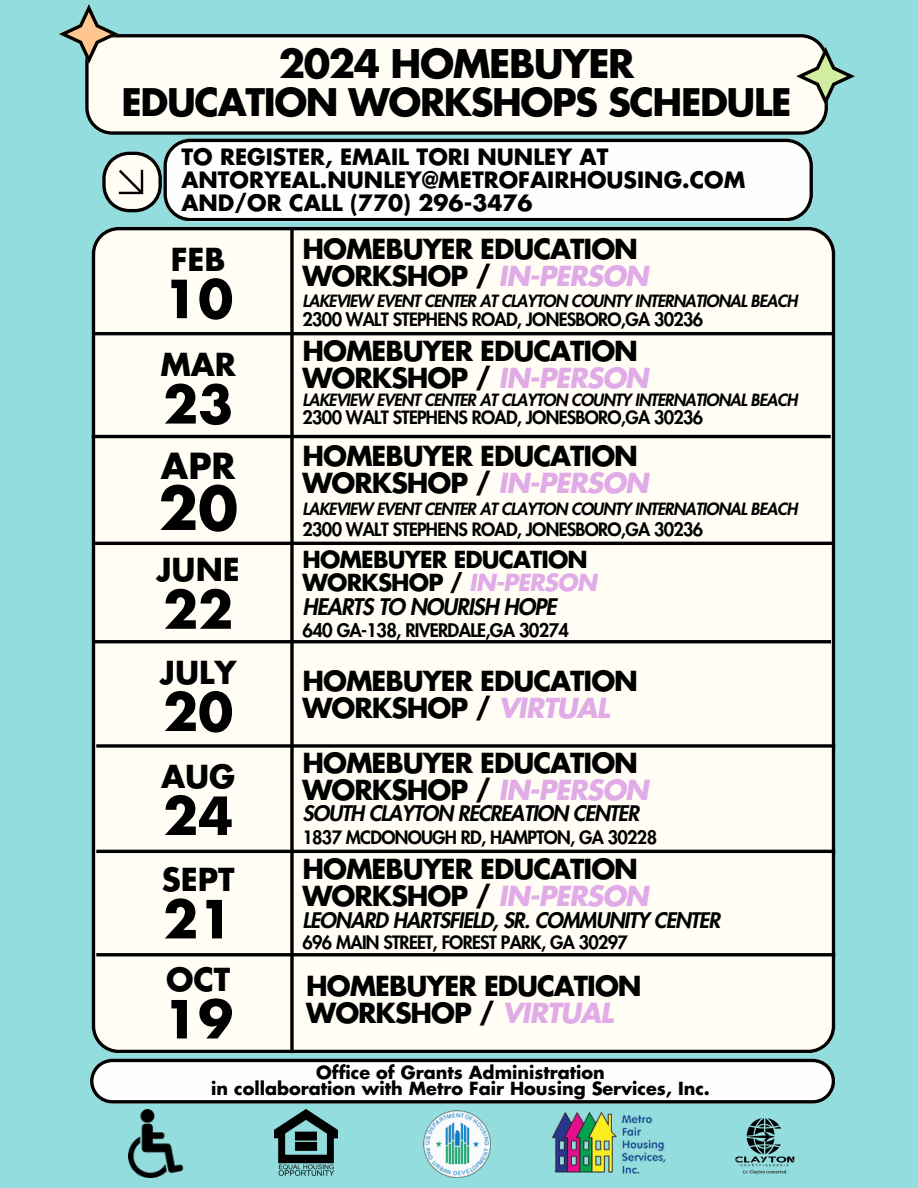
<style>
.page{position:relative;width:918px;height:1188px;background:#94ddde}
.page>*{position:absolute;margin:0;border:0;box-sizing:border-box;transform-origin:0 0}
.t1{font:700 57.9px "Futura LT Pro";color:#000}
.t2{font:700 51.15px "Futura LT Pro";color:#000}
.t3{font:700 38.55px "Futura LT Pro";letter-spacing:-.04em;color:#000}
.t4{font:700 37.2px "Futura LT Pro";letter-spacing:-.04em;color:#000}
.t5{font:700 35.1px "Futura LT Pro";color:#000}
.t6{font:700 31.05px "Futura LT Pro";color:#000}
.t7{font:700 27px "Futura LT Pro";letter-spacing:-.04em;color:#000}
.t8{font:700 22.95px "Futura LT Pro";letter-spacing:-.04em;color:#000}
.t9{font:italic 800 22.35px "Futura LT Pro";letter-spacing:-.04em;color:#000}
.t10{font:700 22.05px/23.7px "Futura LT Pro";color:#000}
.t11{font:italic 800 21px "Futura LT Pro";letter-spacing:-.04em;color:#000}
.t12{font:800 18.3px "Futura LT Pro";letter-spacing:-.04em;color:#000}
.t13{font:800 18px "Futura LT Pro";letter-spacing:-.04em;color:#000}
.t14{font:700 17.7px "Futura LT Pro";color:#000}
.t15{font:italic 800 16.5px "Futura LT Pro";letter-spacing:-.04em;color:#000}
.s1{font-style:italic;color:#e1abe8}
</style>
<div class="page">
<svg style="left:85px;top:34px;width:743px;height:101px;background:#ebe9e1"></svg>
<svg style="left:59px;top:4px;width:60px;height:60px"></svg>
<svg style="left:796px;top:47px;width:59px;height:59px"></svg>
<div style="left:92px;top:227px;width:743px;height:826px;background:#fffdf4"></div>
<hr style="left:94px;top:332px;width:739px;height:3px;background:#000">
<hr style="left:92px;top:435px;width:739px;height:3px;background:#000">
<hr style="left:95px;top:542px;width:739px;height:3px;background:#000">
<hr style="left:92px;top:640px;width:739px;height:3px;background:#000">
<hr style="left:96px;top:850px;width:739px;height:3px;background:#000">
<svg style="left:96px;top:744px;width:739px;height:4px;background:#272625"></svg>
<hr style="left:96px;top:953px;width:739px;height:3px;background:#000">
<svg style="left:290px;top:227px;width:4px;height:826px;background:#262524"></svg>
<svg style="left:163px;top:139px;width:650px;height:82px;background:#e8e9e9"></svg>
<svg style="left:102px;top:152px;width:60px;height:60px"></svg>
<svg style="left:90px;top:1059px;width:745px;height:45px;background:#d6d7d7"></svg>
<img style="left:275px;top:1109px;width:63px;height:67px">
<img style="left:129px;top:1109px;width:55px;height:69px">
<img style="left:424px;top:1111px;width:66px;height:66px">
<img style="left:551px;top:1113px;width:115px;height:61px">
<img style="left:734px;top:1118px;width:61px;height:57px">
<p class="t3" style="left:279px;top:46px;width:357px">2024 HOMEBUYER</p>
<p class="t4" style="left:122px;top:85px;width:671px">EDUCATION WORKSHOPS SCHEDULE</p>
<p class="t10" style="left:181px;top:146px;width:429px">TO REGISTER, EMAIL TORI NUNLEY AT</p>
<p class="t10" style="left:181px;top:169px;width:566px">ANTORYEAL.NUNLEY@METROFAIRHOUSING.COM<br>AND/OR CALL (770) 296-3476</p>
<p class="t6" style="left:171px;top:245px;width:56px">FEB</p>
<p class="t2" style="left:163px;top:276px;width:72px">10</p>
<p class="t6" style="left:160px;top:350px;width:77px">MAR</p>
<p class="t2" style="left:163px;top:381px;width:72px">23</p>
<p class="t5" style="left:161px;top:451px;width:76px">APR</p>
<p class="t1" style="left:158px;top:482px;width:81px">20</p>
<p class="t6" style="left:156px;top:555px;width:85px">JUNE</p>
<p class="t2" style="left:163px;top:587px;width:72px">22</p>
<p class="t6" style="left:160px;top:658px;width:78px">JULY</p>
<p class="t2" style="left:163px;top:689px;width:72px">20</p>
<p class="t6" style="left:161px;top:762px;width:76px">AUG</p>
<p class="t2" style="left:163px;top:793px;width:72px">24</p>
<p class="t6" style="left:162px;top:865px;width:75px">SEPT</p>
<p class="t2" style="left:163px;top:896px;width:72px">21</p>
<p class="t6" style="left:166px;top:965px;width:66px">OCT</p>
<p class="t2" style="left:163px;top:996px;width:72px">19</p>
<p class="t7" style="left:303px;top:237px;width:337px">HOMEBUYER EDUCATION</p>
<p class="t7" style="left:303px;top:264px;width:348px">WORKSHOP / <span class="s1">IN-PERSON</span></p>
<p class="t15" style="left:303px;top:293px;width:496px">LAKEVIEW EVENT CENTER AT CLAYTON COUNTY INTERNATIONAL BEACH</p>
<p class="t13" style="left:303px;top:311px;width:402px">2300 WALT STEPHENS ROAD, JONESBORO,GA 30236</p>
<p class="t7" style="left:303px;top:339px;width:337px">HOMEBUYER EDUCATION</p>
<p class="t7" style="left:303px;top:366px;width:348px">WORKSHOP / <span class="s1">IN-PERSON</span></p>
<p class="t15" style="left:303px;top:393px;width:496px">LAKEVIEW EVENT CENTER AT CLAYTON COUNTY INTERNATIONAL BEACH</p>
<p class="t13" style="left:303px;top:410px;width:402px">2300 WALT STEPHENS ROAD, JONESBORO,GA 30236</p>
<p class="t7" style="left:303px;top:443px;width:337px">HOMEBUYER EDUCATION</p>
<p class="t7" style="left:303px;top:470px;width:348px">WORKSHOP / <span class="s1">IN-PERSON</span></p>
<p class="t15" style="left:303px;top:501px;width:496px">LAKEVIEW EVENT CENTER AT CLAYTON COUNTY INTERNATIONAL BEACH</p>
<p class="t13" style="left:303px;top:522px;width:402px">2300 WALT STEPHENS ROAD, JONESBORO,GA 30236</p>
<p class="t8" style="left:303px;top:549px;width:287px">HOMEBUYER EDUCATION</p>
<p class="t8" style="left:303px;top:572px;width:296px">WORKSHOP / <span class="s1">IN-PERSON</span></p>
<p class="t9" style="left:303px;top:597px;width:255px">HEARTS TO NOURISH HOPE</p>
<p class="t12" style="left:303px;top:621px;width:268px">640 GA-138, RIVERDALE,GA 30274</p>
<p class="t7" style="left:303px;top:669px;width:337px">HOMEBUYER EDUCATION</p>
<p class="t7" style="left:303px;top:696px;width:309px">WORKSHOP / <span class="s1">VIRTUAL</span></p>
<p class="t7" style="left:303px;top:751px;width:337px">HOMEBUYER EDUCATION</p>
<p class="t7" style="left:303px;top:778px;width:348px">WORKSHOP / <span class="s1">IN-PERSON</span></p>
<p class="t11" style="left:303px;top:804px;width:338px">SOUTH CLAYTON RECREATION CENTER</p>
<p class="t13" style="left:303px;top:829px;width:356px">1837 MCDONOUGH RD, HAMPTON, GA 30228</p>
<p class="t7" style="left:303px;top:857px;width:337px">HOMEBUYER EDUCATION</p>
<p class="t7" style="left:303px;top:884px;width:348px">WORKSHOP / <span class="s1">IN-PERSON</span></p>
<p class="t11" style="left:303px;top:911px;width:419px">LEONARD HARTSFIELD, SR. COMMUNITY CENTER</p>
<p class="t13" style="left:303px;top:934px;width:327px">696 MAIN STREET, FOREST PARK, GA 30297</p>
<p class="t7" style="left:306px;top:974px;width:337px">HOMEBUYER EDUCATION</p>
<p class="t7" style="left:306px;top:1001px;width:309px">WORKSHOP / <span class="s1">VIRTUAL</span></p>
<p class="t14" style="left:316px;top:1064px;width:290px">Office of Grants Administration</p>
<p class="t14" style="left:211px;top:1081px;width:500px">in collaboration with Metro Fair Housing Services, Inc.</p>
</div>
